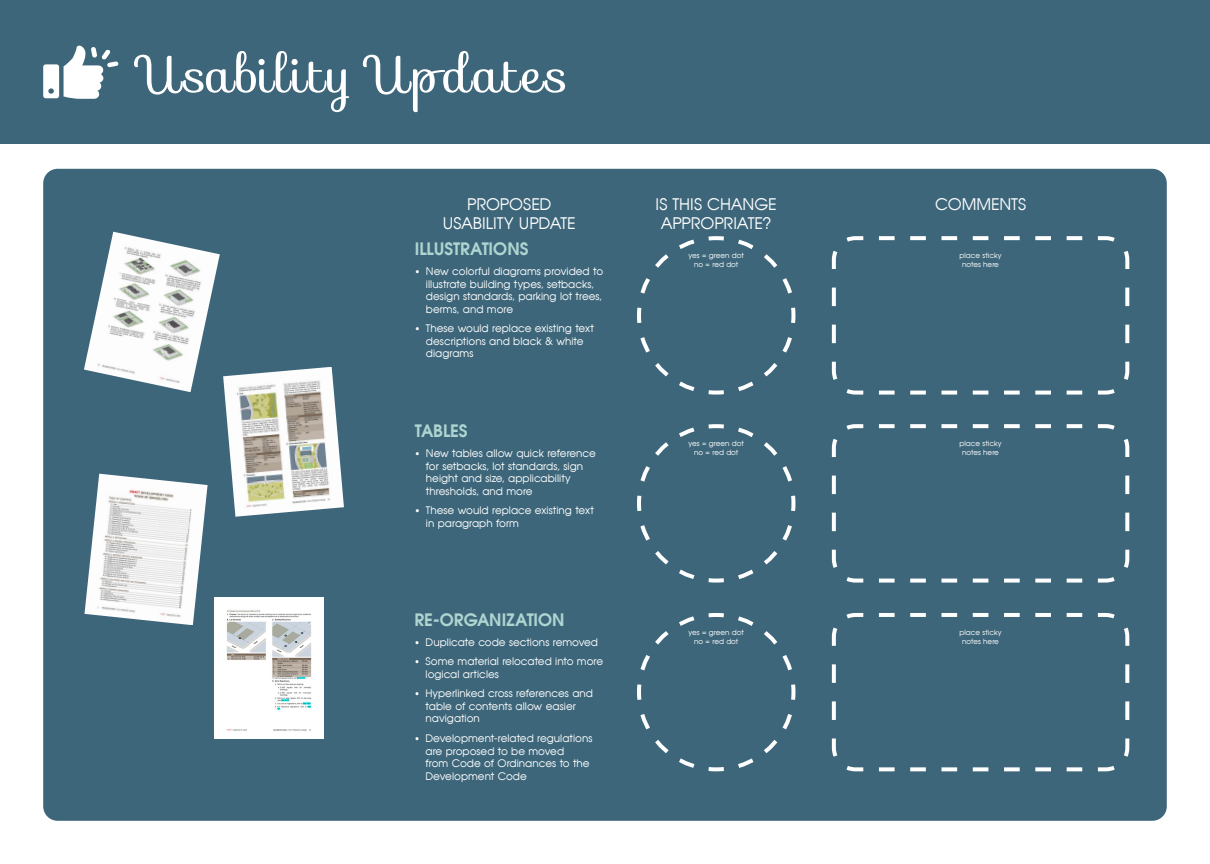
<style>
.page{position:relative;width:1210px;height:864px;background:#fff}
.page>*{position:absolute;margin:0;border:0;box-sizing:border-box;transform-origin:0 0}
.t1{font:51.6px "Sofia";letter-spacing:.04em;color:#fff}
.t2{font:700 16.8px "Avian";letter-spacing:-.01em;color:#afd5d1}
.t3{font:16px/19.2px "Avian";letter-spacing:-.005em;color:#fff;text-align:center}
.t4{font:10.4px/12.5px "Avian";color:#fff}
.t5{font:7.2px/8.6px "Avian";color:#fff;text-align:center}
</style>
<div class="page">
<div style="left:0;top:0;width:1210px;height:144px;background:#3d667a"></div>
<div style="left:43px;top:169px;width:1123px;height:652px;background:#3d667a;border-radius:14px"></div>
<svg style="left:637px;top:236px;width:159px;height:159px"></svg>
<svg style="left:831px;top:236px;width:299px;height:159px"></svg>
<svg style="left:637px;top:424px;width:159px;height:159px"></svg>
<svg style="left:831px;top:424px;width:299px;height:159px"></svg>
<svg style="left:637px;top:613px;width:159px;height:159px"></svg>
<svg style="left:831px;top:613px;width:299px;height:159px"></svg>
<img style="left:84px;top:232px;width:136px;height:160px">
<img style="left:84px;top:474px;width:124px;height:151px">
<img style="left:223px;top:367px;width:121px;height:150px">
<img style="left:214px;top:598px;width:109px;height:141px">
<svg style="left:43px;top:46px;width:76px;height:53px"></svg>
<h1 class="t1" style="left:142px;top:34px;width:428px">Usability Updates</h1>
<h3 class="t3" style="left:443px;top:194px;width:134px">PROPOSED<br>USABILITY UPDATE</h3>
<h2 class="t2" style="left:415px;top:238px;width:115px">ILLUSTRATIONS</h2>
<p class="t4" style="left:426px;top:265px;width:179px;text-indent:-11px">• New colorful diagrams provided to illustrate building types, setbacks, design standards, parking lot trees, berms, and more</p>
<p class="t4" style="left:426px;top:322px;width:169px;text-indent:-11px">• These would replace existing text descriptions and black &amp; white diagrams</p>
<h2 class="t2" style="left:415px;top:420px;width:54px">TABLES</h2>
<p class="t4" style="left:426px;top:447px;width:171px;text-indent:-11px">• New tables allow quick reference for setbacks, lot standards, sign height and size, applicability thresholds, and more</p>
<p class="t4" style="left:426px;top:504px;width:169px;text-indent:-11px">• These would replace existing text in paragraph form</p>
<h2 class="t2" style="left:414px;top:609px;width:152px">RE-ORGANIZATION</h2>
<p class="t4" style="left:414px;top:636px;width:185px">• Duplicate code sections removed</p>
<p class="t4" style="left:425px;top:655px;width:179px;text-indent:-11px">• Some material relocated into more logical articles</p>
<p class="t4" style="left:425px;top:687px;width:169px;text-indent:-11px">• Hyperlinked cross references and table of contents allow easier navigation</p>
<p class="t4" style="left:425px;top:732px;width:168px;text-indent:-11px">• Development-related regulations are proposed to be moved<br>from Code of Ordinances to the<br>Development Code</p>
<h3 class="t3" style="left:655px;top:194px;width:123px">IS THIS CHANGE<br>APPROPRIATE?</h3>
<h3 class="t3" style="left:935px;top:194px;width:92px">COMMENTS</h3>
<p class="t5" style="left:688px;top:252px;width:57px">yes = green dot no = red dot</p>
<p class="t5" style="left:959px;top:252px;width:44px">place sticky notes here</p>
<p class="t5" style="left:688px;top:440px;width:57px">yes = green dot no = red dot</p>
<p class="t5" style="left:959px;top:440px;width:44px">place sticky notes here</p>
<p class="t5" style="left:688px;top:628px;width:57px">yes = green dot no = red dot</p>
<p class="t5" style="left:959px;top:628px;width:44px">place sticky notes here</p>
</div>
